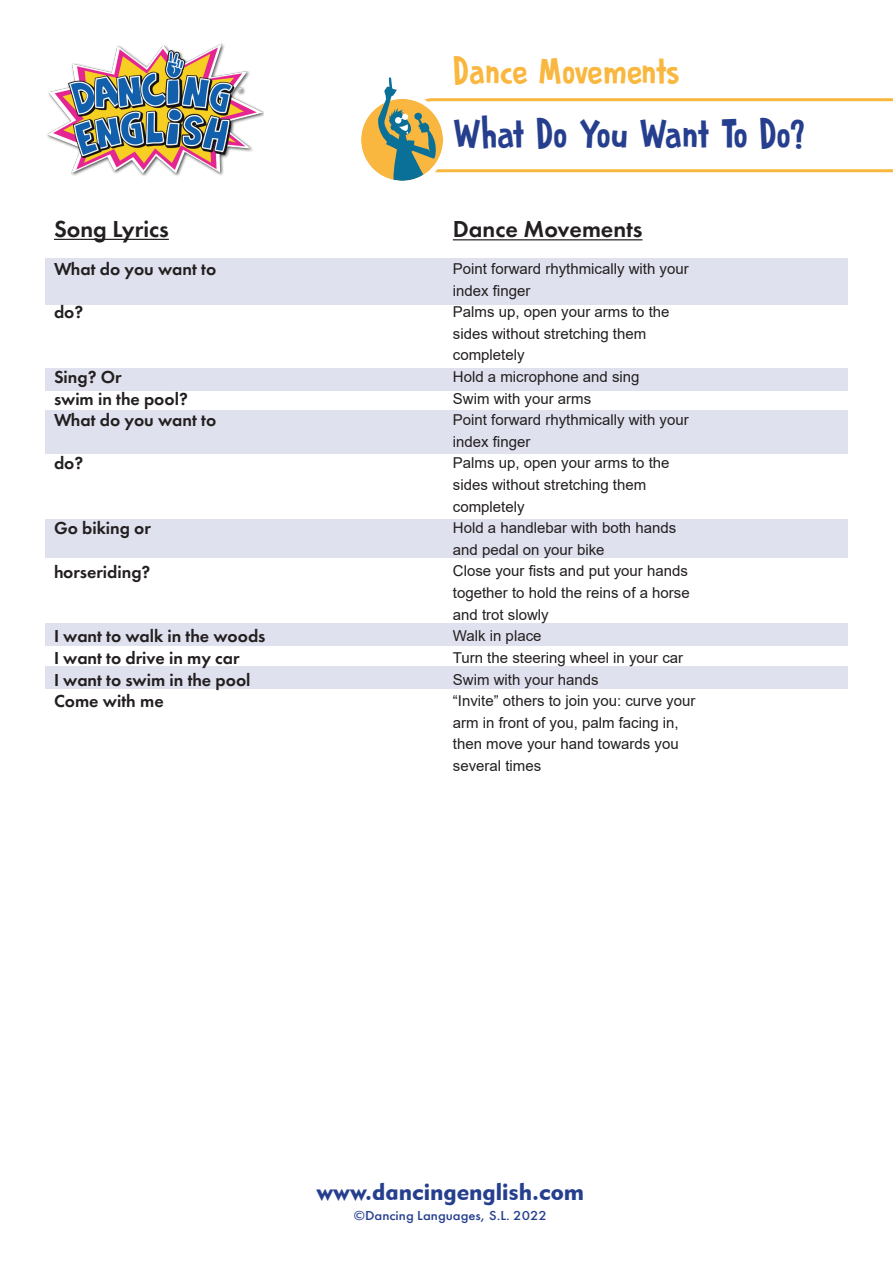
<style>
.page{position:relative;width:893px;height:1263px;background:#fff}
.page>*{position:absolute;margin:0;border:0;box-sizing:border-box;transform-origin:0 0}
.t1{font:40.5px "DK Prince Frog";letter-spacing:-.02em;color:#253f8e}
.t2{font:37.5px "DK Prince Frog";letter-spacing:-.01em;color:#fab73f}
.t3{font:600 24px "Futura PT";color:#231f20}
.t4{font:24px "Geometric 415 BT Black A";color:#253f8e}
.t5{font:600 18px/21.6px "Futura PT";color:#231f20}
.t6{font:15px/21.6px "Arial";color:#231f20}
.t7{font:500 13.5px "Futura PT";color:#253f8e;scale:1.09 1}
</style>
<div class="page">
<div style="left:45px;top:258px;width:803px;height:47px;background:#e0e1ee"></div>
<div style="left:45px;top:368px;width:803px;height:22px;background:#e0e1ee"></div>
<div style="left:45px;top:519px;width:803px;height:38px;background:#e0e1ee"></div>
<div style="left:45px;top:410px;width:803px;height:43px;background:#e0e1ee"></div>
<div style="left:45px;top:623px;width:803px;height:22px;background:#e0e1ee"></div>
<div style="left:45px;top:667px;width:803px;height:22px;background:#e0e1ee"></div>
<hr style="left:453px;top:239px;width:189px;height:1px;background:#231f20">
<hr style="left:54px;top:239px;width:115px;height:1px;background:#231f20">
<img style="left:47px;top:43px;width:217px;height:133px">
<div style="left:361px;top:99px;width:82px;height:82px;background:#fab73f;border-radius:50%"></div>
<div style="left:356px;top:94px;width:92px;height:92px;border:5px solid #fff;border-radius:50%"></div>
<svg style="left:375px;top:77px;width:518px;height:104px"></svg>
<h3 class="t3" style="left:54px;top:214px;width:116px">Song Lyrics</h3>
<p class="t5" style="left:54px;top:258px;width:164px">What do you want to</p>
<p class="t5" style="left:54px;top:301px;width:31px">do?</p>
<p class="t5" style="left:54px;top:366px;width:164px">Sing? Or<br>swim in the pool?<br>What do you want to</p>
<p class="t5" style="left:54px;top:452px;width:31px">do?</p>
<p class="t5" style="left:54px;top:517px;width:98px">Go biking or</p>
<p class="t5" style="left:54px;top:560px;width:98px">horseriding?</p>
<p class="t5" style="left:54px;top:625px;width:213px">I want to walk in the woods<br>I want to drive in my car<br>I want to swim in the pool<br>Come with me</p>
<h2 class="t2" style="left:453px;top:49px;width:228px">Dance Movements</h2>
<h1 class="t1" style="left:453px;top:110px;width:354px">What Do You Want To Do?</h1>
<h3 class="t3" style="left:453px;top:214px;width:191px">Dance Movements</h3>
<p class="t6" style="left:453px;top:258px;width:244px">Point forward rhythmically with your index finger<br>Palms up, open your arms to the sides without stretching them completely<br>Hold a microphone and sing<br>Swim with your arms<br>Point forward rhythmically with your index finger<br>Palms up, open your arms to the sides without stretching them completely<br>Hold a handlebar with both hands and pedal on your bike<br>Close your fists and put your hands together to hold the reins of a horse and trot slowly<br>Walk in place<br>Turn the steering wheel in your car<br>Swim with your hands<br>“Invite” others to join you: curve your arm in front of you, palm facing in, then move your hand towards you several times</p>
<h3 class="t4" style="left:316px;top:1177px;width:269px">www.dancingenglish.com</h3>
<p class="t7" style="left:354px;top:1207px;width:178px">©Dancing Languages, S.L. 2022</p>
</div>
